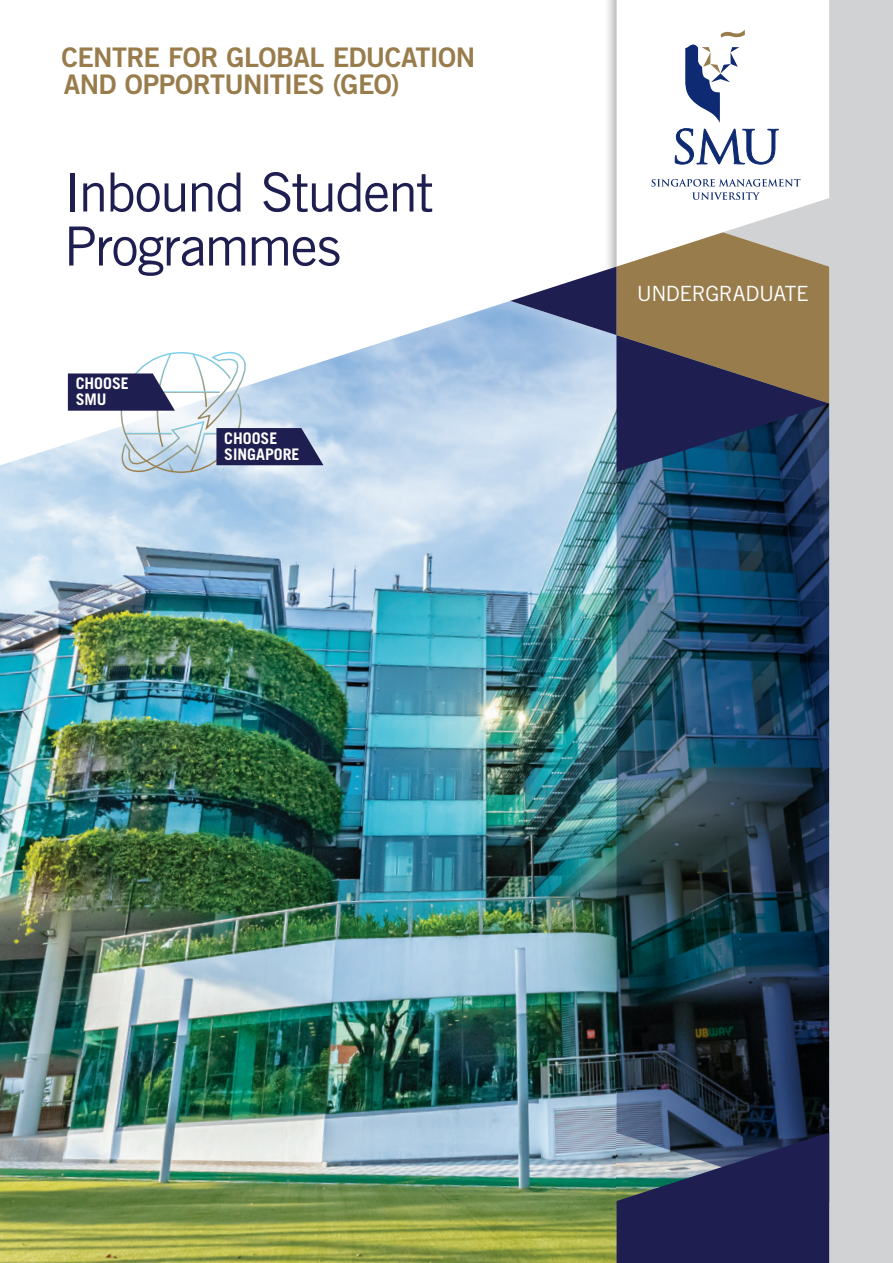
<style>
.page{position:relative;width:893px;height:1263px;background:#fff}
.page>*{position:absolute;margin:0;border:0;box-sizing:border-box;transform-origin:0 0}
.t1{font:54px/54px "Trade Gothic LT";letter-spacing:-.035em;color:#1f1e50}
.t2{font:27px/27px "Trade Gothic LT Std Bd 2";letter-spacing:-.025em;color:#987c4c}
.t3{font:21px "Trade Gothic LT Std";letter-spacing:-.025em;color:#fff}
.t4{font:700 15.9px/15.9px "Trade Gothic LT Std";color:#fff}
</style>
<div class="page">
<img style="left:0;top:301px;width:617px;height:962px">
<div style="left:829px;top:0;width:64px;height:1263px;background:#d1d2d4"></div>
<svg style="left:68px;top:350px;width:255px;height:124px"></svg>
<img style="left:617px;top:472px;width:212px;height:660px">
<svg style="left:510px;top:0;width:319px;height:472px"></svg>
<svg style="left:617px;top:1132px;width:212px;height:131px;background:#2f345d"></svg>
<p class="t2" style="left:62px;top:43px;width:415px">CENTRE FOR GLOBAL EDUCATION<br>AND OPPORTUNITIES (GEO)</p>
<h1 class="t1" style="left:64px;top:165px;width:372px">Inbound Student<br>Programmes</h1>
<p class="t4" style="left:76px;top:375px;width:55px">CHOOSE<br>SMU</p>
<p class="t4" style="left:224px;top:430px;width:77px">CHOOSE<br>SINGAPORE</p>
<p class="t3" style="left:637px;top:281px;width:174px">UNDERGRADUATE</p>
</div>
